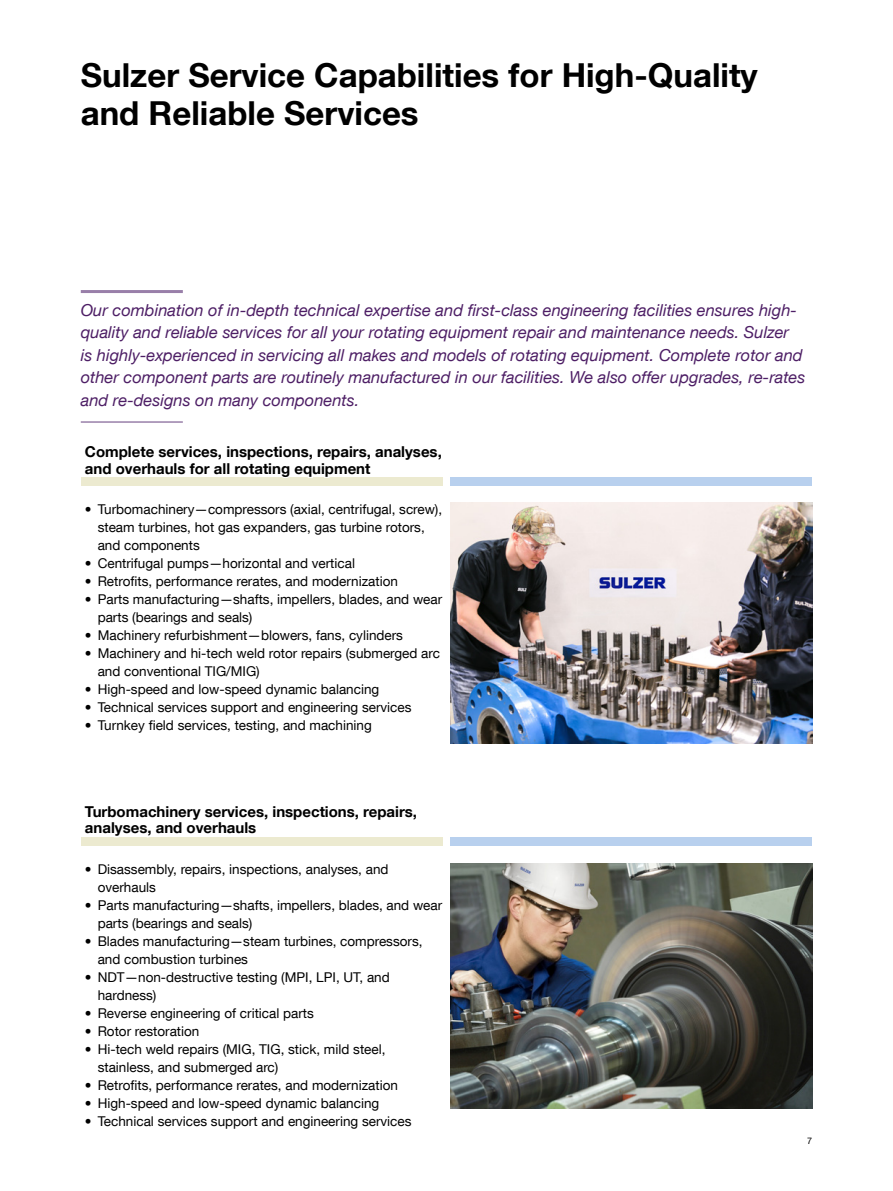
<style>
.page{position:relative;width:893px;height:1191px;background:#fff}
.page>*{position:absolute;margin:0;border:0;box-sizing:border-box;transform-origin:0 0}
.Title-1{font:700 33px/37.5px "Helvetica Neue LT Com";color:#000}
.Lead_text{font:italic 16.5px/22.5px "Helvetica Neue LT Com";color:#4d1e65}
.Product_type_title{font:700 15px/16.5px "Helvetica Neue LT Com";color:#000}
.t1{font:13.5px/18px "Helvetica Neue LT Com";color:#000}
.t2{font:9px "Helvetica Neue LT Com";color:#000}
</style>
<div class="page">
<img style="left:451px;top:863px;width:361px;height:245px">
<div style="left:81px;top:837px;width:361px;height:8px;background:#ecead0"></div>
<div style="left:451px;top:477px;width:361px;height:9px;background:#b8d0ee"></div>
<div style="left:451px;top:837px;width:361px;height:8px;background:#b8d0ee"></div>
<div style="left:81px;top:477px;width:362px;height:9px;background:#ecead0"></div>
<svg style="left:81px;top:837px;width:339px;height:9px"></svg>
<hr style="left:81px;top:290px;width:102px;height:3px;background:#997fa9">
<hr style="left:81px;top:421px;width:102px;height:2px;background:#997fa9">
<img style="left:451px;top:503px;width:361px;height:241px">
<p class="Title-1" style="left:81px;top:56px;width:678px">Sulzer Service Capabilities for High-Quality and Reliable Services</p>
<p class="Lead_text" style="left:81px;top:298px;width:726px">Our combination of in-depth technical expertise and first-class engineering facilities ensures high&shy;quality and reliable services for all your rotating equipment repair and maintenance needs. Sulzer<br>is highly-experienced in servicing all makes and models of rotating equipment. Complete rotor and other component parts are routinely manufactured in our facilities. We also offer upgrades, re-rates and re-designs on many components.</p>
<p class="Product_type_title" style="left:85px;top:443px;width:358px">Complete services, inspections, repairs, analyses, and overhauls for all rotating equipment</p>
<p class="t1" style="left:98px;top:500px;width:346px;text-indent:-13px">• Turbomachinery—compressors (axial, centrifugal, screw), steam turbines, hot gas expanders, gas turbine rotors, and components</p>
<p class="t1" style="left:85px;top:554px;width:272px">• Centrifugal pumps—horizontal and vertical</p>
<p class="t1" style="left:85px;top:572px;width:315px">• Retrofits, performance rerates, and modernization</p>
<p class="t1" style="left:98px;top:590px;width:346px;text-indent:-13px">• Parts manufacturing—shafts, impellers, blades, and wear parts (bearings and seals)</p>
<p class="t1" style="left:85px;top:626px;width:320px">• Machinery refurbishment—blowers, fans, cylinders</p>
<p class="t1" style="left:98px;top:644px;width:344px;text-indent:-13px">• Machinery and hi-tech weld rotor repairs (submerged arc and conventional TIG/MIG)</p>
<p class="t1" style="left:85px;top:680px;width:296px">• High-speed and low-speed dynamic balancing</p>
<p class="t1" style="left:85px;top:698px;width:328px">• Technical services support and engineering services</p>
<p class="t1" style="left:85px;top:716px;width:288px">• Turnkey field services, testing, and machining</p>
<p class="Product_type_title" style="left:85px;top:802px;width:334px">Turbomachinery services, inspections, repairs, analyses, and overhauls</p>
<p class="t1" style="left:98px;top:860px;width:292px;text-indent:-13px">• Disassembly, repairs, inspections, analyses, and overhauls</p>
<p class="t1" style="left:98px;top:896px;width:346px;text-indent:-13px">• Parts manufacturing—shafts, impellers, blades, and wear parts (bearings and seals)</p>
<p class="t1" style="left:98px;top:932px;width:326px;text-indent:-13px">• Blades manufacturing—steam turbines, compressors, and combustion turbines</p>
<p class="t1" style="left:98px;top:968px;width:294px;text-indent:-13px">• NDT—non-destructive testing (MPI, LPI, UT, and hardness)</p>
<p class="t1" style="left:85px;top:1004px;width:230px">• Reverse engineering of critical parts</p>
<p class="t1" style="left:85px;top:1022px;width:116px">• Rotor restoration</p>
<p class="t1" style="left:98px;top:1040px;width:289px;text-indent:-13px">• Hi-tech weld repairs (MIG, TIG, stick, mild steel, stainless, and submerged arc)</p>
<p class="t1" style="left:85px;top:1076px;width:315px">• Retrofits, performance rerates, and modernization</p>
<p class="t1" style="left:85px;top:1094px;width:296px">• High-speed and low-speed dynamic balancing</p>
<p class="t1" style="left:85px;top:1112px;width:328px">• Technical services support and engineering services</p>
<p class="t2" style="left:807px;top:1135px;width:7px">7</p>
</div>
